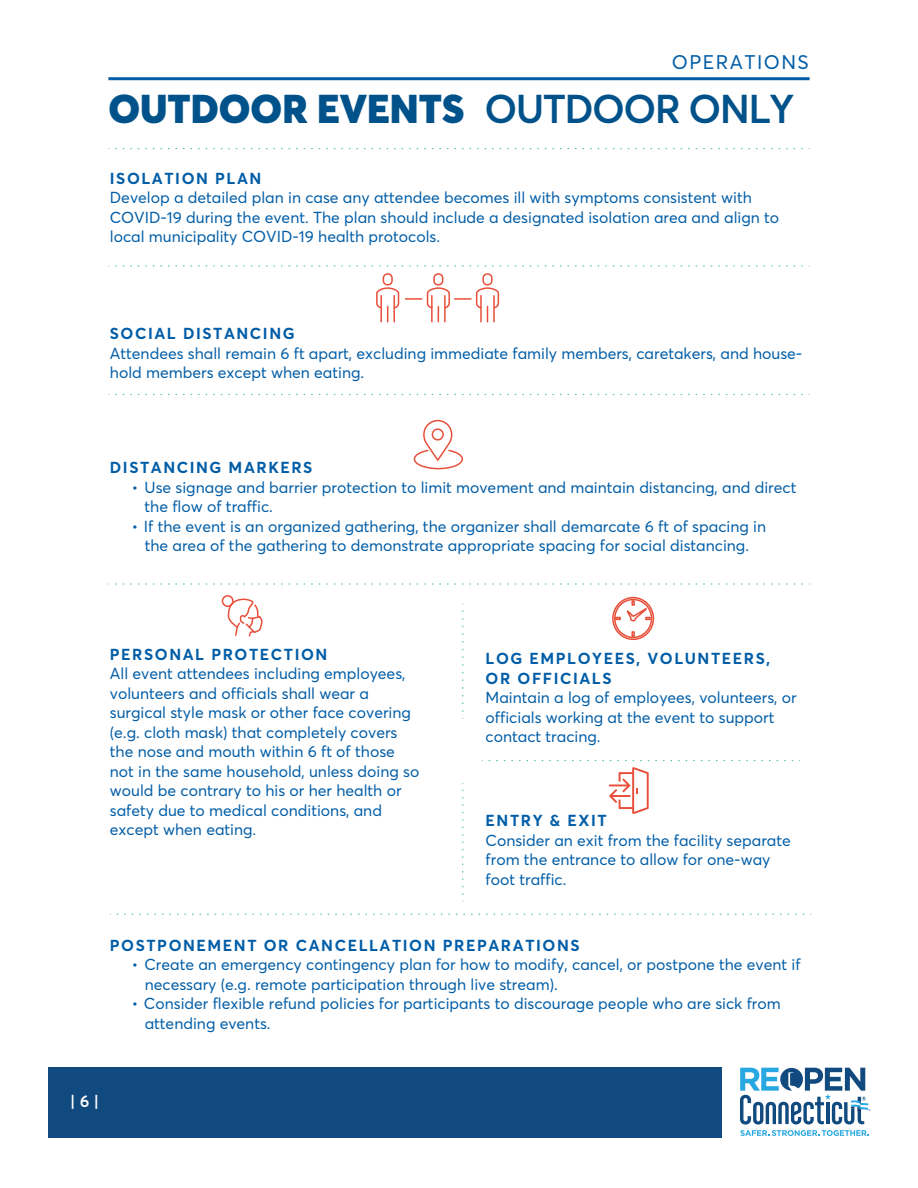
<style>
.page{position:relative;width:918px;height:1188px;background:#fff}
.page>*{position:absolute;margin:0;border:0;box-sizing:border-box;transform-origin:0 0}
.t1{font:900 39.75px "Averta PE";color:#01528a}
.t2{font:19.5px "Averta PE";letter-spacing:.075em;color:#015da7}
.t3{font:600 16.5px "Averta PE";color:#fff}
.t4{font:15.75px/19.5px "Averta PE";color:#015da7}
.t5{font:700 15.75px/19.5px "Averta PE";letter-spacing:.1em;color:#015da7}
.s1{font-weight:600}
</style>
<div class="page">
<hr style="left:108px;top:77px;width:702px;height:3px;background:#015da7">
<svg style="left:115px;top:148px;width:695px;height:1px"></svg>
<div style="left:48px;top:1067px;width:673px;height:71px;background:#114a7f"></div>
<svg style="left:740px;top:1068px;width:129px;height:68px"></svg>
<svg style="left:227px;top:598px;width:36px;height:39px"></svg>
<div style="left:222px;top:595px;width:12px;height:12px;border:2px solid #e84f3b;border-radius:50%"></div>
<svg style="left:117px;top:914px;width:694px;height:1px"></svg>
<svg style="left:115px;top:265px;width:695px;height:2px"></svg>
<svg style="left:115px;top:394px;width:695px;height:1px"></svg>
<svg style="left:115px;top:583px;width:695px;height:2px"></svg>
<svg style="left:489px;top:760px;width:311px;height:1px"></svg>
<svg style="left:462px;top:603px;width:1px;height:109px"></svg>
<svg style="left:462px;top:783px;width:1px;height:112px"></svg>
<div style="left:383px;top:273px;width:10px;height:13px;border:2px solid #e84f3b;border-radius:4px"></div>
<svg style="left:376px;top:287px;width:24px;height:35px"></svg>
<div style="left:433px;top:273px;width:10px;height:13px;border:2px solid #e84f3b;border-radius:4px"></div>
<div style="left:482px;top:273px;width:11px;height:13px;border:2px solid #e84f3b;border-radius:4px"></div>
<svg style="left:406px;top:287px;width:94px;height:35px"></svg>
<svg style="left:413px;top:419px;width:50px;height:51px"></svg>
<svg style="left:609px;top:767px;width:40px;height:47px"></svg>
<svg style="left:612px;top:596px;width:43px;height:45px"></svg>
<p class="t2" style="left:672px;top:49px;width:139px">OPERATIONS</p>
<h1 class="t1" style="left:108px;top:81px;width:688px">OUTDOOR EVENTS <span class="s1">OUTDOOR ONLY</span></h1>
<p class="t5" style="left:110px;top:168px;width:153px">ISOLATION PLAN</p>
<p class="t4" style="left:110px;top:188px;width:671px">Develop a detailed plan in case any attendee becomes ill with symptoms consistent with<br>COVID-19 during the event. The plan should include a designated isolation area and align to local municipality COVID-19 health protocols.</p>
<p class="t5" style="left:110px;top:323px;width:186px">SOCIAL DISTANCING</p>
<p class="t4" style="left:110px;top:343px;width:694px">Attendees shall remain 6 ft apart, excluding immediate family members, caretakers, and house&shy;hold members except when eating.</p>
<p class="t5" style="left:110px;top:457px;width:204px">DISTANCING MARKERS</p>
<p class="t4" style="left:145px;top:477px;width:653px;text-indent:-13px">• Use signage and barrier protection to limit movement and maintain distancing, and direct the flow of traffic.</p>
<p class="t4" style="left:132px;top:516px;width:636px;text-align:center">• If the event is an organized gathering, the organizer shall demarcate 6 ft of spacing in the area of the gathering to demonstrate appropriate spacing for social distancing.</p>
<p class="t5" style="left:110px;top:644px;width:219px">PERSONAL PROTECTION</p>
<p class="t4" style="left:110px;top:663px;width:311px">All event attendees including employees, volunteers and officials shall wear a surgical style mask or other face covering (e.g. cloth mask) that completely covers the nose and mouth within 6 ft of those not in the same household, unless doing so would be contrary to his or her health or safety due to medical conditions, and except when eating.</p>
<p class="t5" style="left:486px;top:648px;width:286px">LOG EMPLOYEES, VOLUNTEERS,<br>OR OFFICIALS</p>
<p class="t4" style="left:486px;top:688px;width:313px">Maintain a log of employees, volunteers, or officials working at the event to support contact tracing.</p>
<p class="t5" style="left:486px;top:810px;width:123px">ENTRY &amp; EXIT</p>
<p class="t4" style="left:486px;top:830px;width:307px">Consider an exit from the facility separate from the entrance to allow for one-way foot traffic.</p>
<p class="t5" style="left:110px;top:935px;width:471px">POSTPONEMENT OR CANCELLATION PREPARATIONS</p>
<p class="t4" style="left:145px;top:954px;width:657px;text-indent:-13px">• Create an emergency contingency plan for how to modify, cancel, or postpone the event if necessary (e.g. remote participation through live stream).</p>
<p class="t4" style="left:145px;top:993px;width:638px;text-indent:-13px">• Consider flexible refund policies for participants to discourage people who are sick from attending events.</p>
<p class="t3" style="left:70px;top:1090px;width:31px">| 6 |</p>
</div>
